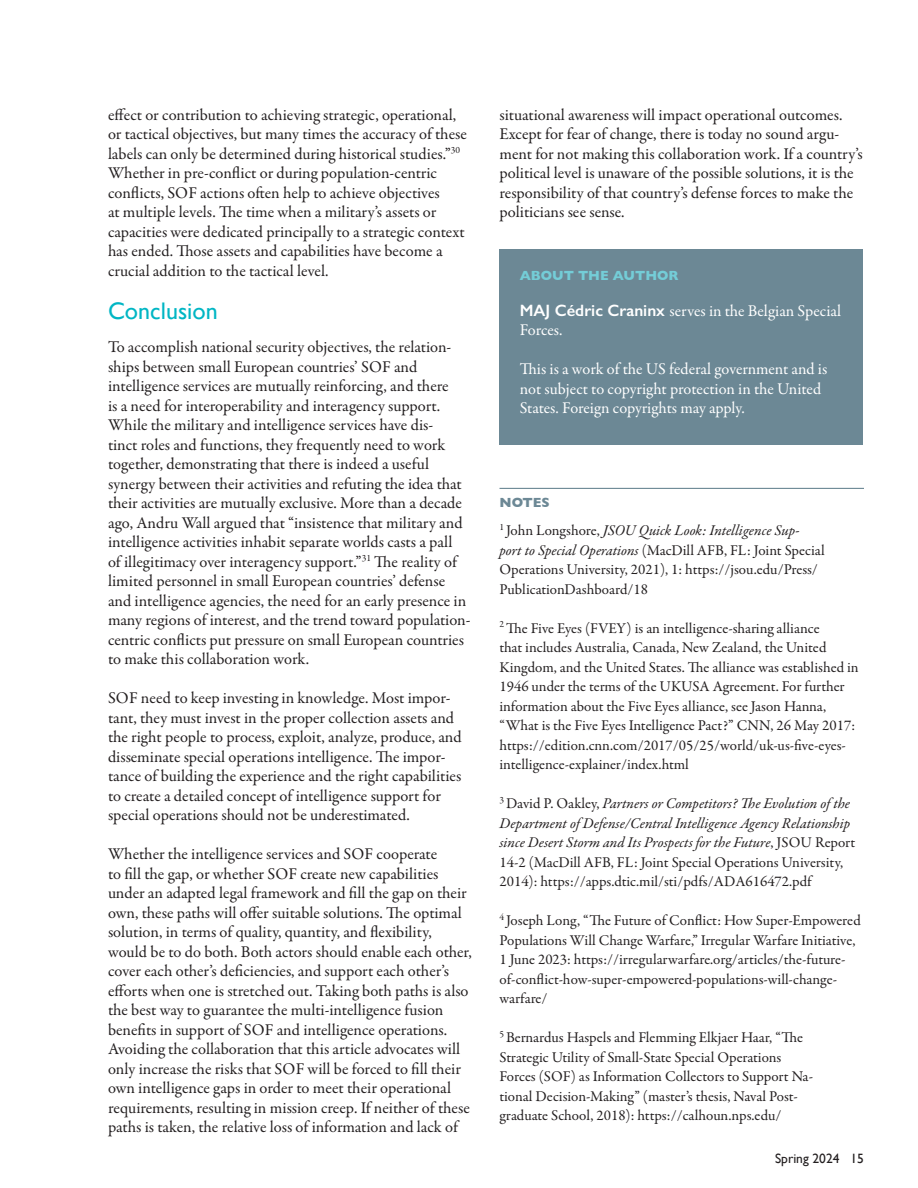
<style>
.page{position:relative;width:918px;height:1188px;background:#fff}
.page>*{position:absolute;margin:0;border:0;box-sizing:border-box;transform-origin:0 0}
.Heading_1__A{font:24px "Gill Sans";color:#00b6c4}
.Body_Text_copy{font:16.5px/19.5px "Garamond Premr Pro";color:#231f20}
.About_the_Author_Box{font:16.5px/19.5px "Garamond Premr Pro";color:#fff}
.Body_Text_copy-2{font:15px/19.5px "Garamond Premr Pro";color:#231f20}
.Body_Text_copy-3{font:italic 15px/19.5px "Garamond Premr Pro";letter-spacing:-.005em;color:#231f20}
.About_the_Author_Box-2{font:700 13.5px "Gill Sans";color:#74cdd7}
.t1{font:13.5px "Gill Sans";color:#231f20}
.Notes_-_Line_Rule{font:700 13.5px "Gill Sans";color:#6c8895}
.s1{font-family:"Gill Sans";font-weight:600}
.s2{font-style:italic}
.s3{font-style:normal}
</style>
<div class="page">
<hr style="left:500px;top:488px;width:364px;height:1px;background:#6c8895">
<div style="left:500px;top:250px;width:363px;height:195px;background:#6c8895"></div>
<p class="Body_Text_copy" style="left:108px;top:105px;width:361px">effect or contribution to achieving strategic, operational, or tactical objectives, but many times the accuracy of these labels can only be determined during historical studies.”<sup>30<br></sup>Whether in pre-conflict or during population-centric conflicts, SOF actions often help to achieve objectives<br>at multiple levels. The time when a military’s assets or capacities were dedicated principally to a strategic context has ended. Those assets and capabilities have become a crucial addition to the tactical level.</p>
<p class="Heading_1__A" style="left:108px;top:297px;width:111px">Conclusion</p>
<p class="Body_Text_copy" style="left:108px;top:338px;width:364px">To accomplish national security objectives, the relation&shy;ships between small European countries’ SOF and intelligence services are mutually reinforcing, and there<br>is a need for interoperability and interagency support.<br>While the military and intelligence services have dis-<br>tinct roles and functions, they frequently need to work together, demonstrating that there is indeed a useful synergy between their activities and refuting the idea that their activities are mutually exclusive. More than a decade ago, Andru Wall argued that “insistence that military and intelligence activities inhabit separate worlds casts a pall<br>of illegitimacy over interagency support.”<sup>31</sup> The reality of limited personnel in small European countries’ defense and intelligence agencies, the need for an early presence in many regions of interest, and the trend toward population&shy;centric conflicts put pressure on small European countries to make this collaboration work.</p>
<p class="Body_Text_copy" style="left:108px;top:689px;width:355px">SOF need to keep investing in knowledge. Most impor&shy;tant, they must invest in the proper collection assets and the right people to process, exploit, analyze, produce, and disseminate special operations intelligence. The impor&shy;tance of building the experience and the right capabilities to create a detailed concept of intelligence support for special operations should not be underestimated.</p>
<p class="Body_Text_copy" style="left:108px;top:845px;width:365px">Whether the intelligence services and SOF cooperate<br>to fill the gap, or whether SOF create new capabilities under an adapted legal framework and fill the gap on their own, these paths will offer suitable solutions. The optimal solution, in terms of quality, quantity, and flexibility, would be to do both. Both actors should enable each other, cover each other’s deficiencies, and support each other’s efforts when one is stretched out. Taking both paths is also the best way to guarantee the multi-intelligence fusion benefits in support of SOF and intelligence operations.<br>Avoiding the collaboration that this article advocates will only increase the risks that SOF will be forced to fill their own intelligence gaps in order to meet their operational requirements, resulting in mission creep. If neither of these paths is taken, the relative loss of information and lack of</p>
<p class="Body_Text_copy" style="left:500px;top:105px;width:365px">situational awareness will impact operational outcomes.<br>Except for fear of change, there is today no sound argu&shy;ment for not making this collaboration work. If a country’s political level is unaware of the possible solutions, it is the responsibility of that country’s defense forces to make the politicians see sense.</p>
<p class="About_the_Author_Box-2" style="left:520px;top:264px;width:160px">ABOUT THE AUTHOR</p>
<p class="About_the_Author_Box" style="left:520px;top:301px;width:323px"><span class="s1">MAJ Cédric Craninx</span> serves in the Belgian Special<br>Forces.</p>
<p class="About_the_Author_Box" style="left:520px;top:360px;width:309px">This is a work of the US federal government and is not subject to copyright protection in the United<br>States. Foreign copyrights may apply.</p>
<p class="Notes_-_Line_Rule" style="left:500px;top:492px;width:52px">NOTES</p>
<p class="Body_Text_copy-2" style="left:500px;top:521px;width:327px"><sup>1</sup> John Longshore, <span class="s2">JSOU Quick Look: Intelligence Sup&shy;port to Special Operations</span> (MacDill AFB, FL: Joint Special Operations University, 2021), 1: https://jsou.edu/Press/ PublicationDashboard/18</p>
<p class="Body_Text_copy-2" style="left:500px;top:619px;width:361px"><sup>2</sup> The Five Eyes (FVEY) is an intelligence-sharing alliance<br>that includes Australia, Canada, New Zealand, the United Kingdom, and the United States. The alliance was established in 1946 under the terms of the UKUSA Agreement. For further information about the Five Eyes alliance, see Jason Hanna, “What is the Five Eyes Intelligence Pact?” CNN, 26 May 2017: https://edition.cnn.com/2017/05/25/world/uk-us-five-eyes&shy;intelligence-explainer/index.html</p>
<p class="Body_Text_copy-3" style="left:500px;top:795px;width:357px"><sup>3</sup> <span class="s3">David P. Oakley,</span> Partners or Competitors? The Evolution of the Department of Defense/Central Intelligence Agency Relationship since Desert Storm and Its Prospects for the Future<span class="s3">, JSOU Report 14-2 (MacDill AFB, FL: Joint Special Operations University, 2014): https://apps.dtic.mil/sti/pdfs/ADA616472.pdf</span></p>
<p class="Body_Text_copy-2" style="left:500px;top:911px;width:363px"><sup>4</sup> Joseph Long, “The Future of Conflict: How Super-Empowered Populations Will Change Warfare,” Irregular Warfare Initiative, 1 June 2023: https://irregularwarfare.org/articles/the-future&shy;of-conflict-how-super-empowered-populations-will-change&shy;warfare/</p>
<p class="Body_Text_copy-2" style="left:500px;top:1028px;width:315px"><sup>5</sup> Bernardus Haspels and Flemming Elkjaer Haar, “The Strategic Utility of Small-State Special Operations Forces (SOF) as Information Collectors to Support Na&shy;tional Decision-Making” (master’s thesis, Naval Post&shy;graduate School, 2018): https://calhoun.nps.edu/</p>
<p class="t1" style="left:775px;top:1150px;width:90px">Spring 2024 15</p>
</div>
